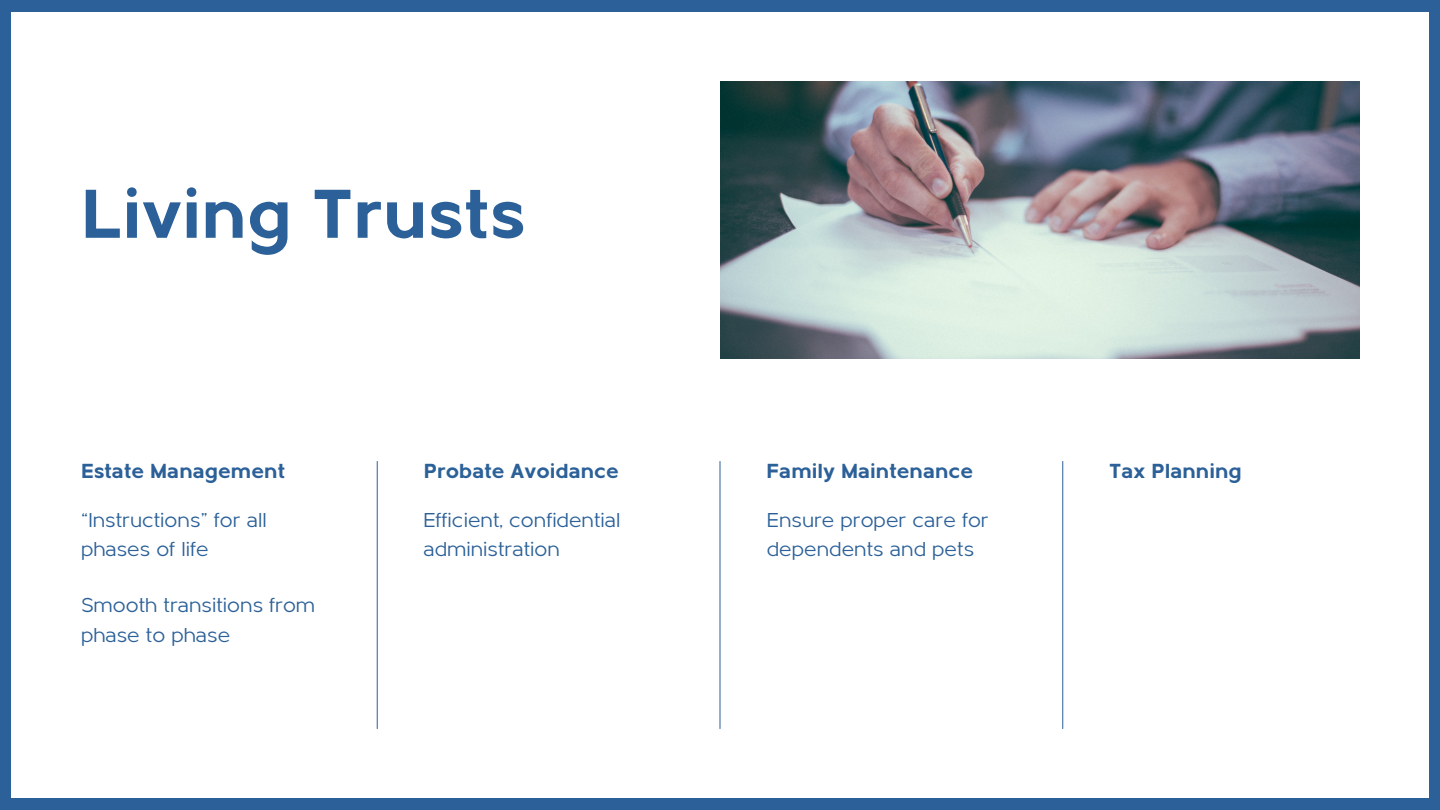
<style>
.page{position:relative;width:1440px;height:810px;background:#2b6098}
.page>*{position:absolute;margin:0;border:0;box-sizing:border-box;transform-origin:0 0}
.t1{font:700 72px "Metrisch";color:#2b6098}
.t2{font:700 21.3px "Metrisch";color:#2b6098}
.t3{font:21px/29.2px "Metrisch";color:#2b6098}
</style>
<div class="page">
<div style="left:11px;top:12px;width:1418px;height:786px;background:#fff"></div>
<img style="left:720px;top:81px;width:639px;height:277px">
<hr style="left:377px;top:461px;width:1px;height:268px;background:#2b6098">
<hr style="left:720px;top:461px;width:1px;height:268px;background:#2b6098">
<hr style="left:1062px;top:461px;width:1px;height:268px;background:#2b6098">
<p class="t1" style="left:81px;top:184px;width:447px">Living Trusts</p>
<p class="t2" style="left:81px;top:462px;width:206px">Estate Management</p>
<p class="t3" style="left:81px;top:507px;width:187px">“Instructions” for all phases of life</p>
<p class="t3" style="left:81px;top:593px;width:236px">Smooth transitions from phase to phase</p>
<p class="t2" style="left:424px;top:462px;width:197px">Probate Avoidance</p>
<p class="t3" style="left:423px;top:507px;width:199px">Efficient, confidential administration</p>
<p class="t2" style="left:767px;top:462px;width:208px">Family Maintenance</p>
<p class="t3" style="left:767px;top:507px;width:223px">Ensure proper care for dependents and pets</p>
<p class="t2" style="left:1109px;top:462px;width:134px">Tax Planning</p>
</div>
